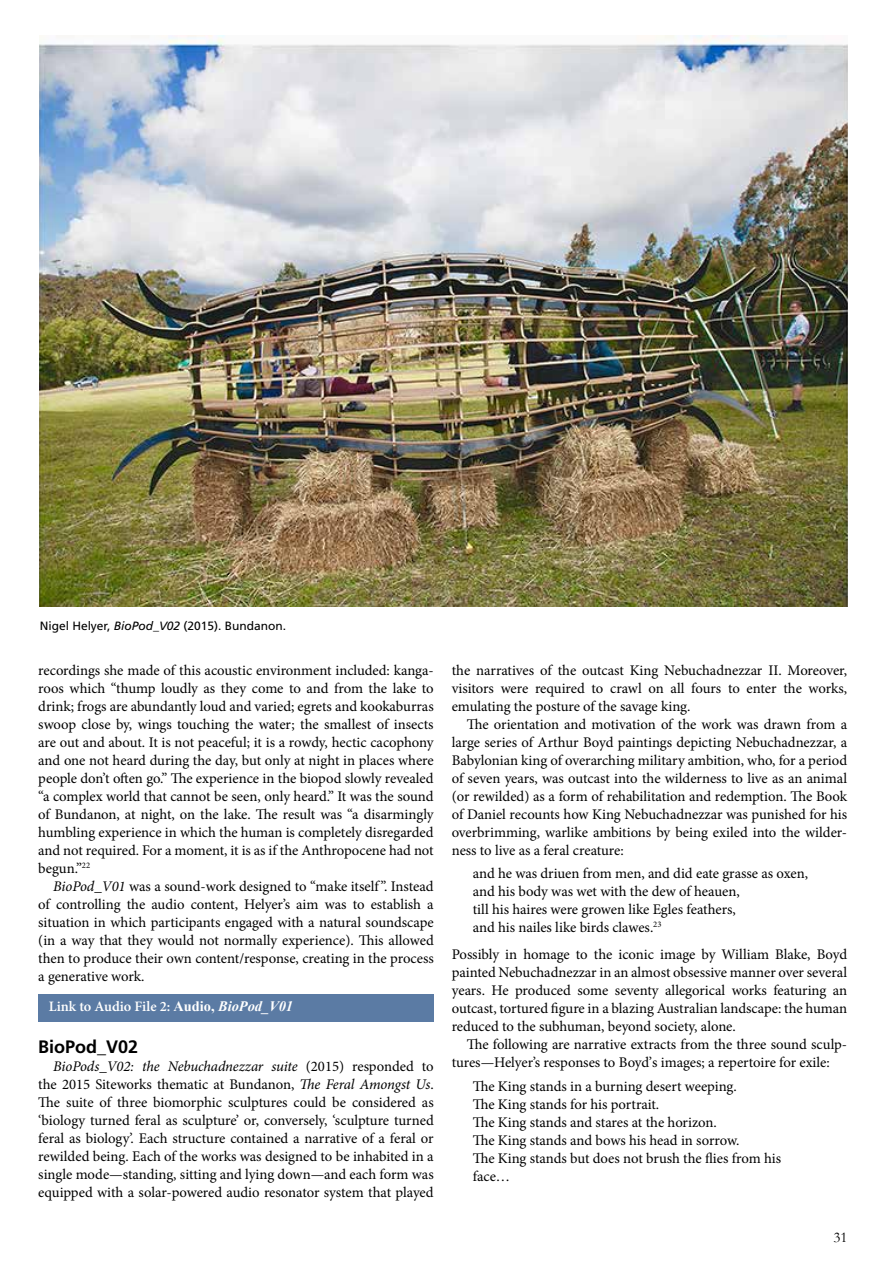
<style>
.page{position:relative;width:894px;height:1263px;background:#fff}
.page>*{position:absolute;margin:0;border:0;box-sizing:border-box;transform-origin:0 0}
.t1{font:700 18px "Frutiger";color:#000}
.t2{font:15px "Garamond";color:#000}
.t3{font:14.7px/18px "Minion Pro";letter-spacing:-.005em;color:#000;text-align:justify}
.t4{font:600 14.4px "Minion Pro";color:#fff}
.t5{font:12px "Frutiger";color:#000}
.s1{font-style:italic}
.s2{font-family:"Times New Roman";font-weight:700}
.s3{font-family:"Times New Roman";font-weight:700;font-style:italic}
</style>
<div class="page">
<img style="left:40px;top:35px;width:806px;height:571px">
<div style="left:38px;top:994px;width:395px;height:28px;background:#5b7ba4"></div>
<p class="t5" style="left:40px;top:619px;width:247px">Nigel Helyer, <span class="s1">BioPod_V02</span> (2015). Bundanon.</p>
<p class="t3" style="left:38px;top:661px;width:397px">recordings she made of this acoustic environment included: kanga&shy;roos which “thump loudly as they come to and from the lake to drink; frogs are abundantly loud and varied; egrets and kookaburras swoop close by, wings touching the water; the smallest of insects are out and about. It is not peaceful; it is a rowdy, hectic cacophony and one not heard during the day, but only at night in places where people don’t often go.” The experience in the biopod slowly revealed “a complex world that cannot be seen, only heard.” It was the sound of Bundanon, at night, on the lake. The result was “a disarmingly humbling experience in which the human is completely disregarded and not required. For a moment, it is as if the Anthropocene had not begun.”<sup>22</sup></p>
<p class="t3" style="left:38px;top:877px;width:397px;text-indent:15px"><span class="s1">BioPod_V01</span> was a sound-work designed to “make itself ”. Instead of controlling the audio content, Helyer’s aim was to establish a situation in which participants engaged with a natural soundscape (in a way that they would not normally experience). This allowed then to produce their own content/response, creating in the process a generative work.</p>
<p class="t4" style="left:49px;top:997px;width:246px">Link to Audio File 2: <span class="s2">Audio,</span> <span class="s3">BioPod_V01</span></p>
<p class="t1" style="left:38px;top:1036px;width:101px">BioPod_V02</p>
<p class="t3" style="left:38px;top:1057px;width:397px;text-indent:15px"><span class="s1">BioPods_V02: the Nebuchadnezzar suite</span> (2015) responded to the 2015 Siteworks thematic at Bundanon, <span class="s1">The Feral Amongst Us</span>.<br>The suite of three biomorphic sculptures could be considered as ‘biology turned feral as sculpture’ or, conversely, ‘sculpture turned feral as biology’. Each structure contained a narrative of a feral or rewilded being. Each of the works was designed to be inhabited in a single mode—standing, sitting and lying down—and each form was equipped with a solar-powered audio resonator system that played</p>
<p class="t3" style="left:451px;top:661px;width:397px">the narratives of the outcast King Nebuchadnezzar II. Moreover, visitors were required to crawl on all fours to enter the works, emulating the posture of the savage king.</p>
<p class="t3" style="left:451px;top:715px;width:397px;text-indent:15px">The orientation and motivation of the work was drawn from a large series of Arthur Boyd paintings depicting Nebuchadnezzar, a Babylonian king of overarching military ambition, who, for a period of seven years, was outcast into the wilderness to live as an animal (or rewilded) as a form of rehabilitation and redemption. The Book of Daniel recounts how King Nebuchadnezzar was punished for his overbrimming, warlike ambitions by being exiled into the wilder&shy;ness to live as a feral creature:</p>
<p class="t3" style="left:472px;top:864px;width:337px;text-align:left">and he was driuen from men, and did eate grasse as oxen, and his body was wet with the dew of heauen,<br>till his haires were growen like Egles feathers,<br>and his nailes like birds clawes.<sup>23</sup></p>
<p class="t3" style="left:451px;top:945px;width:397px">Possibly in homage to the iconic image by William Blake, Boyd painted Nebuchadnezzar in an almost obsessive manner over several years. He produced some seventy allegorical works featuring an outcast, tortured figure in a blazing Australian landscape: the human reduced to the subhuman, beyond society, alone.</p>
<p class="t3" style="left:451px;top:1035px;width:397px;text-indent:15px">The following are narrative extracts from the three sound sculp&shy;tures—Helyer’s responses to Boyd’s images; a repertoire for exile:</p>
<p class="t3" style="left:472px;top:1077px;width:310px;text-align:left">The King stands in a burning desert weeping.<br>The King stands for his portrait.<br>The King stands and stares at the horizon.<br>The King stands and bows his head in sorrow.<br>The King stands but does not brush the flies from his face…</p>
<p class="t2" style="left:833px;top:1228px;width:16px">31</p>
</div>
